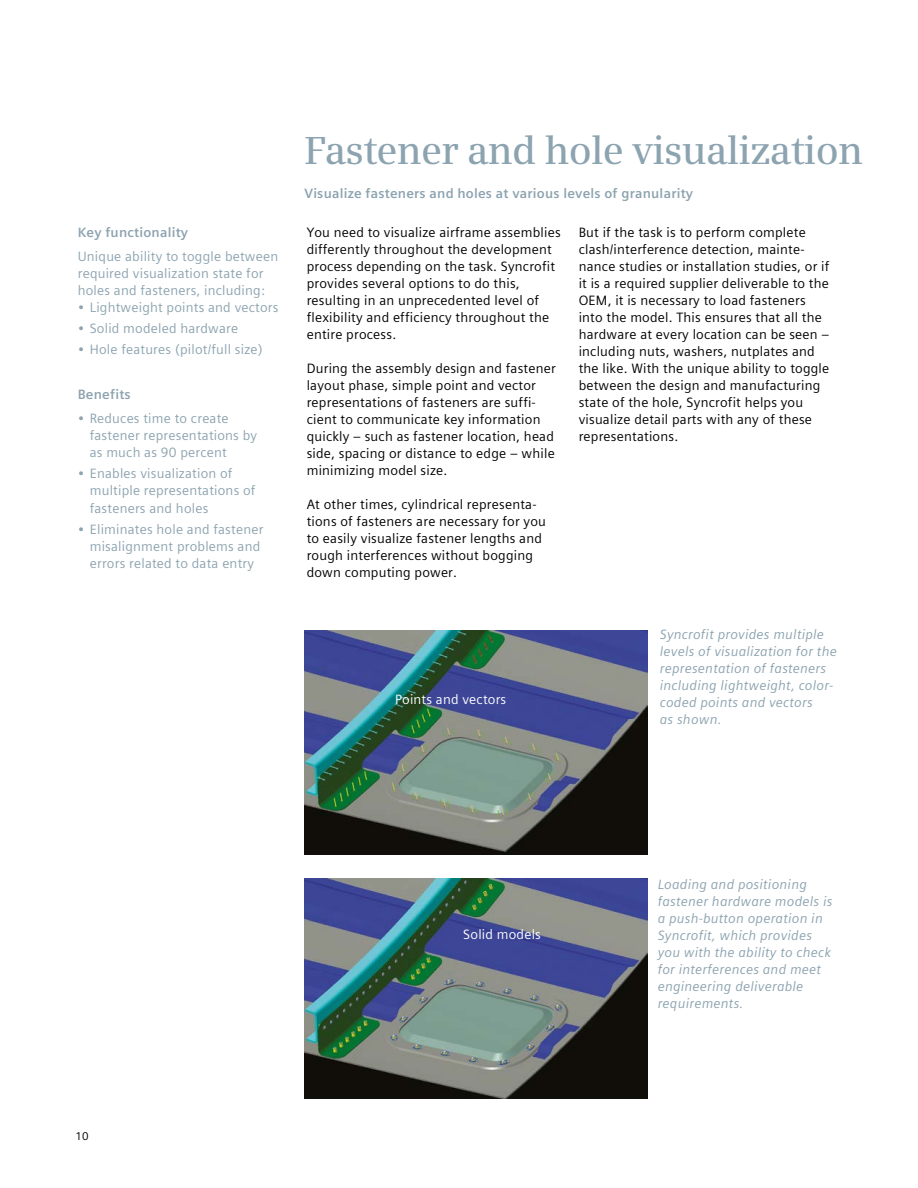
<style>
.page{position:relative;width:918px;height:1188px;background:#fff}
.page>*{position:absolute;margin:0;border:0;box-sizing:border-box;transform-origin:0 0}
._01_headline_26pt{font:600 39px "Siemens Serif";letter-spacing:-.02em;color:#8ca3b0}
._04__Copy___9pt_4mm{font:13.5px/17px "Siemens Sans Global";letter-spacing:.015em;color:#000}
._06__Captions_footno{font:13.5px/17px "Siemens Sans Global";letter-spacing:.015em;color:#8ca3b0}
._06__Captions_footno-2{font:italic 13.5px/17px "Siemens Sans Global";letter-spacing:.015em;color:#8ca3b0}
._04__Copy___9pt_4mm-2{font:700 13.5px "Siemens Sans Global";letter-spacing:.015em;color:#8ca3b0}
._04__Copy___9pt_4mm-3{font:13.5px "Siemens Sans Global";letter-spacing:.015em;color:#fff}
._05__Marginal_notes{font:700 13.5px "Siemens Sans Global";letter-spacing:.015em;color:#8ca3b0}
.t1{font:11.25px "Siemens Sans Global";color:#000}
</style>
<div class="page">
<img style="left:305px;top:630px;width:342px;height:225px">
<img style="left:305px;top:878px;width:342px;height:221px">
<p class="_05__Marginal_notes" style="left:78px;top:222px;width:112px">Key functionality</p>
<p class="_06__Captions_footno" style="left:78px;top:248px;width:202px">Unique ability to toggle between required visualization state for holes and fasteners, including:</p>
<p class="_06__Captions_footno" style="left:78px;top:299px;width:202px">• Lightweight points and vectors</p>
<p class="_06__Captions_footno" style="left:78px;top:320px;width:162px">• Solid modeled hardware</p>
<p class="_06__Captions_footno" style="left:78px;top:341px;width:187px">• Hole features (pilot/full size)</p>
<p class="_05__Marginal_notes" style="left:78px;top:384px;width:54px">Benefits</p>
<p class="_06__Captions_footno" style="left:90px;top:410px;width:169px;text-indent:-12px">• Reduces time to create fastener representations by as much as 90 percent</p>
<p class="_06__Captions_footno" style="left:90px;top:465px;width:167px;text-indent:-12px">• Enables visualization of multiple representations of fasteners and holes</p>
<p class="_06__Captions_footno" style="left:90px;top:521px;width:175px;text-indent:-12px">• Eliminates hole and fastener misalignment problems and errors related to data entry</p>
<p class="_01_headline_26pt" style="left:305px;top:127px;width:560px">Fastener and hole visualization</p>
<p class="_04__Copy___9pt_4mm-2" style="left:305px;top:183px;width:390px">Visualize fasteners and holes at various levels of granularity</p>
<p class="_04__Copy___9pt_4mm" style="left:307px;top:224px;width:255px">You need to visualize airframe assemblies differently throughout the development process depending on the task. Syncrofit provides several options to do this, resulting in an unprecedented level of flexibility and efficiency throughout the entire process.</p>
<p class="_04__Copy___9pt_4mm" style="left:307px;top:360px;width:251px">During the assembly design and fastener layout phase, simple point and vector representations of fasteners are suffi&shy;cient to communicate key information quickly – such as fastener location, head side, spacing or distance to edge – while minimizing model size.</p>
<p class="_04__Copy___9pt_4mm" style="left:307px;top:496px;width:241px">At other times, cylindrical representa&shy;tions of fasteners are necessary for you to easily visualize fastener lengths and rough interferences without bogging down computing power.</p>
<p class="_04__Copy___9pt_4mm" style="left:579px;top:224px;width:252px">But if the task is to perform complete clash/interference detection, mainte&shy;nance studies or installation studies, or if it is a required supplier deliverable to the OEM, it is necessary to load fasteners into the model. This ensures that all the hardware at every location can be seen – including nuts, washers, nutplates and the like. With the unique ability to toggle between the design and manufacturing state of the hole, Syncrofit helps you visualize detail parts with any of these representations.</p>
<p class="_04__Copy___9pt_4mm-3" style="left:395px;top:690px;width:113px">Points and vectors</p>
<p class="_06__Captions_footno-2" style="left:660px;top:626px;width:178px">Syncrofit provides multiple levels of visualization for the representation of fasteners including lightweight, color&shy;coded points and vectors<br>as shown.</p>
<p class="t1" style="left:75px;top:1127px;width:15px">10</p>
<p class="_04__Copy___9pt_4mm-3" style="left:463px;top:925px;width:79px">Solid models</p>
<p class="_06__Captions_footno-2" style="left:658px;top:876px;width:176px">Loading and positioning fastener hardware models is a push-button operation in<br>Syncrofit, which provides you with the ability to check for interferences and meet engineering deliverable requirements.</p>
</div>
